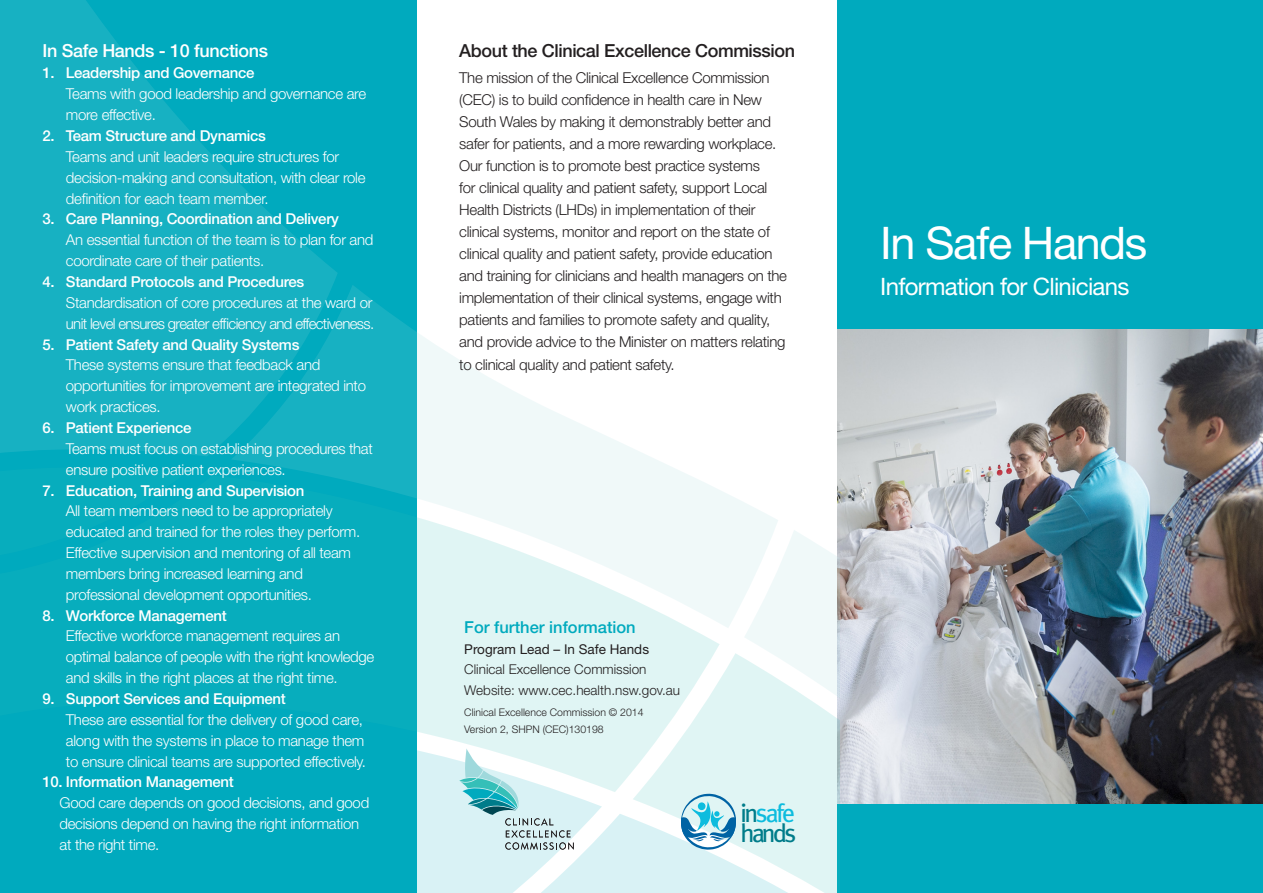
<style>
.page{position:relative;width:1263px;height:893px;background:#fff}
.page>*{position:absolute;margin:0;border:0;box-sizing:border-box;transform-origin:0 0}
.t1{font:45px "Helvetica Neue";letter-spacing:-.03em;color:#fff}
.t2{font:25.65px/20px "Meta Plus";letter-spacing:-.1em;color:#007c8a}
.t3{font:24px "Helvetica Neue";letter-spacing:-.03em;color:#fff}
.t4{font:500 18px "Helvetica Neue";letter-spacing:-.02em;color:#231f20}
.t5{font:500 18px "Helvetica Neue";letter-spacing:-.02em;color:#fff}
.t6{font:500 16.5px "Helvetica Neue";color:#00aabe}
.t7{font:300 15px/20.9px "Helvetica Neue";letter-spacing:-.02em;color:#fff}
.t8{font:300 15px/22px "Helvetica Neue";letter-spacing:-.02em;color:#231f20}
.t9{font:300 15px/20.9px "Helvetica Neue";letter-spacing:-.045em;color:#fff}
.t10{font:500 15px "Helvetica Neue";letter-spacing:-.02em;color:#fff}
.t11{font:300 13.5px/20.9px "Helvetica Neue";color:#231f20}
.t12{font:300 10.5px "Helvetica Neue";color:#231f20}
.s1{font-weight:500}
.s2{font-weight:400}
.s3{color:#0dbcde}
</style>
<div class="page">
<div style="left:838px;top:0;width:425px;height:893px;background:#00aabe"></div>
<img style="left:838px;top:330px;width:425px;height:474px">
<div style="left:0;top:0;width:417px;height:893px;background:#00aabe"></div>
<svg style="left:265px;top:285px;width:513px;height:245px"></svg>
<svg style="left:0;top:0;width:338px;height:464px;fill:#17b1c2"></svg>
<svg style="left:265px;top:475px;width:455px;height:232px"></svg>
<svg style="left:417px;top:707px;width:42px;height:186px;background:#ddf3f5"></svg>
<svg style="left:459px;top:530px;width:380px;height:363px"></svg>
<p class="t5" style="left:43px;top:39px;width:227px">In Safe Hands - 10 functions</p>
<p class="t7" style="left:66px;top:62px;width:302px;text-indent:-23px"><span class="s1">1. Leadership and Governance<br></span>Teams with good leadership and governance are more effective.</p>
<p class="t7" style="left:66px;top:125px;width:301px;text-indent:-23px"><span class="s1">2. Team Structure and Dynamics<br></span>Teams and unit leaders require structures for decision-making and consultation, with clear role definition for each team member.</p>
<p class="t7" style="left:66px;top:208px;width:309px;text-indent:-23px"><span class="s1">3. Care Planning, Coordination and Delivery<br></span>An essential function of the team is to plan for and coordinate care of their patients.</p>
<p class="t9" style="left:66px;top:271px;width:310px;text-indent:-23px"><span class="s1">4. Standard Protocols and Procedures<br></span>Standardisation of core procedures at the ward or unit level ensures greater efficiency and effectiveness.</p>
<p class="t7" style="left:66px;top:333px;width:302px;text-indent:-23px"><span class="s1">5. Patient Safety and Quality Systems<br></span>These systems ensure that feedback and opportunities for improvement are integrated into work practices.</p>
<p class="t7" style="left:66px;top:417px;width:308px;text-indent:-23px"><span class="s1">6. Patient Experience<br></span>Teams must focus on establishing procedures that ensure positive patient experiences.</p>
<p class="t7" style="left:66px;top:479px;width:296px;text-indent:-23px"><span class="s1">7. Education, Training and Supervision<br></span>All team members need to be appropriately educated and trained for the roles they perform.<br>Effective supervision and mentoring of all team members bring increased learning and professional development opportunities.</p>
<p class="t7" style="left:66px;top:604px;width:310px;text-indent:-23px"><span class="s1">8. Workforce Management<br></span>Effective workforce management requires an optimal balance of people with the right knowledge and skills in the right places at the right time.</p>
<p class="t7" style="left:66px;top:688px;width:302px;text-indent:-23px"><span class="s1">9. Support Services and Equipment<br></span>These are essential for the delivery of good care, along with the systems in place to manage them to ensure clinical teams are supported effectively.</p>
<p class="t10" style="left:43px;top:773px;width:193px">10. Information Management</p>
<p class="t7" style="left:60px;top:792px;width:311px">Good care depends on good decisions, and good decisions depend on having the right information at the right time.</p>
<p class="t4" style="left:459px;top:39px;width:337px">About the Clinical Excellence Commission</p>
<p class="t8" style="left:459px;top:66px;width:329px">The mission of the Clinical Excellence Commission (CEC) is to build confidence in health care in New South Wales by making it demonstrably better and safer for patients, and a more rewarding workplace.<br>Our function is to promote best practice systems<br>for clinical quality and patient safety, support Local Health Districts (LHDs) in implementation of their clinical systems, monitor and report on the state of clinical quality and patient safety, provide education and training for clinicians and health managers on the implementation of their clinical systems, engage with patients and families to promote safety and quality, and provide advice to the Minister on matters relating to clinical quality and patient safety.</p>
<p class="t6" style="left:464px;top:617px;width:173px">For further information</p>
<p class="t11" style="left:464px;top:638px;width:217px"><span class="s2">Program Lead – In Safe Hands<br></span>Clinical Excellence Commission<br>Website: www.cec.health.nsw.gov.au</p>
<p class="t12" style="left:464px;top:706px;width:181px">Clinical Excellence Commission © 2014</p>
<p class="t12" style="left:464px;top:723px;width:141px">Version 2, SHPN (CEC)130198</p>
<p class="t2" style="left:740px;top:803px;width:57px">in<span class="s3">safe </span>hands</p>
<p class="t1" style="left:880px;top:216px;width:269px">In Safe Hands</p>
<p class="t3" style="left:880px;top:272px;width:251px">Information for Clinicians</p>
</div>
